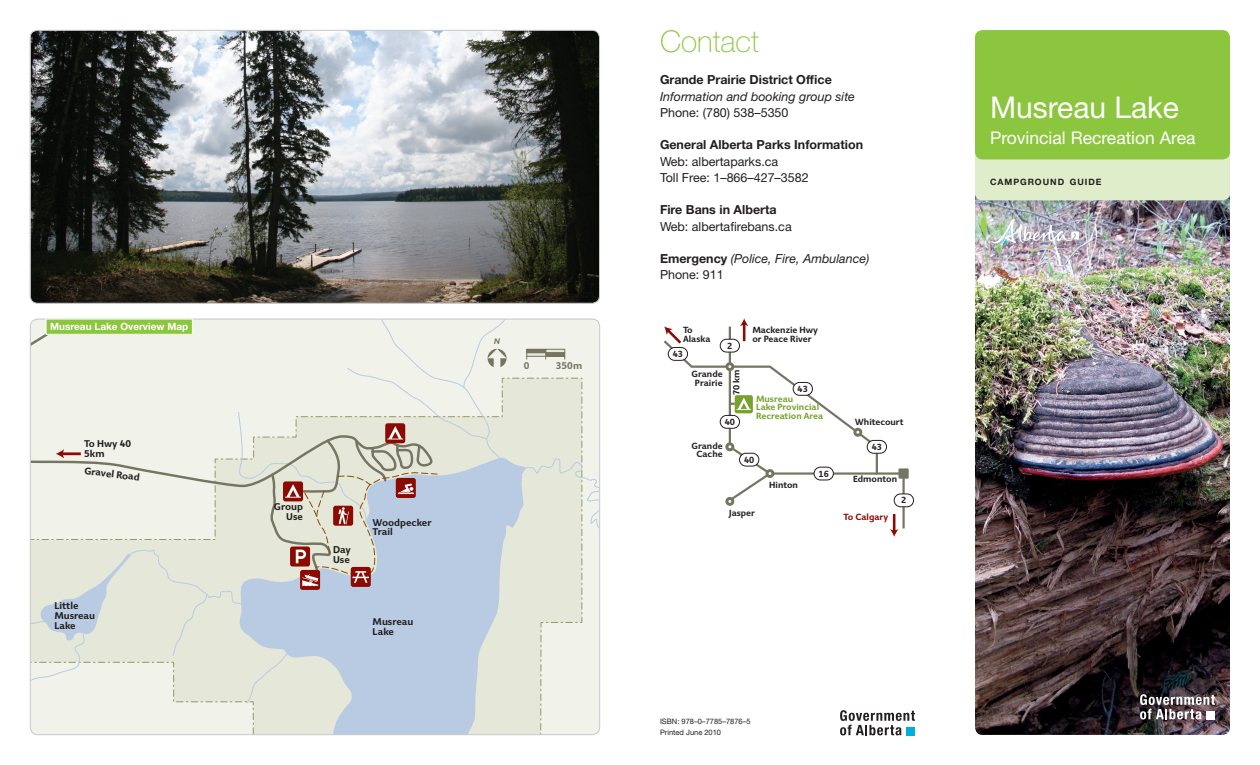
<style>
.page{position:relative;width:1260px;height:765px;background:#fff}
.page>*{position:absolute;margin:0;border:0;box-sizing:border-box;transform-origin:0 0}
.t1{font:30px "Helvetica Neue LT Std";color:#fff}
.t2{font:100 30px "Helvetica Neue LT Std";color:#8bc63e}
.t3{font:17.5px "Helvetica Neue LT Std";color:#fff}
.t4{font:12.5px "Helvetica Neue LT Std";color:#231f20}
.t5{font:700 12.5px "Helvetica Neue LT Std";color:#231f20}
.t6{font:italic 12.5px "Helvetica Neue LT Std";color:#231f20}
.t7{font:700 10px "Helvetica Neue LT Std";color:#fff}
.t8{font:700 9.75px/9.8px "Giacomo Two";color:#211e1e}
.t9{font:700 9.75px "Giacomo Two";color:#767561}
.t10{font:700 8.88px/8.9px "Giacomo Two";color:#231f20;text-align:center}
.t11{font:700 8.88px/8.9px "Giacomo Two";color:#78a22d}
.t12{font:700 8.88px "Giacomo Two";color:#8b0a02}
.t13{font:700 8.75px "Helvetica Neue LT Std";letter-spacing:.115em;color:#231f20}
.t14{font:italic 700 8.12px "Giacomo Two";color:#767561}
.t15{font:7.5px "Helvetica Neue LT Std";color:#231f20}
.s1{font-weight:700;font-style:normal}
</style>
<div class="page">
<img style="left:975px;top:195px;width:255px;height:540px">
<div style="left:975px;top:119px;width:255px;height:81px;background:#dfedcb;border-radius:8px"></div>
<div style="left:975px;top:30px;width:255px;height:129px;background:#8bc63e;border-radius:8px"></div>
<img style="left:991px;top:218px;width:88px;height:27px">
<svg style="left:1140px;top:694px;width:75px;height:25px"></svg>
<svg style="left:840px;top:710px;width:75px;height:25px"></svg>
<div style="left:894px;top:494px;width:20px;height:13px;border:1px solid #231f20;border-radius:6px"></div>
<div style="left:898px;top:468px;width:11px;height:11px;background:#767561"></div>
<svg style="left:664px;top:318px;width:242px;height:219px"></svg>
<svg style="left:510px;top:319px;width:90px;height:416px;background:#edefe8"></svg>
<svg style="left:510px;top:377px;width:73px;height:356px;background:#e8eadd"></svg>
<svg style="left:526px;top:458px;width:72px;height:161px;background:#e6e9dc"></svg>
<svg style="left:510px;top:458px;width:16px;height:275px;background:#dde3da"></svg>
<svg style="left:30px;top:319px;width:480px;height:416px;background:#dce1de"></svg>
<div style="left:545px;top:349px;width:20px;height:4px;border:1px solid #767561"></div>
<div style="left:526px;top:349px;width:20px;height:4px;border:1px solid #767561"></div>
<hr style="left:546px;top:353px;width:19px;height:3px;background:#767561">
<div style="left:545px;top:352px;width:20px;height:5px;border:1px solid #767561"></div>
<hr style="left:527px;top:353px;width:19px;height:3px;background:#e5e8d9">
<div style="left:526px;top:352px;width:20px;height:5px;border:1px solid #767561"></div>
<img style="left:31px;top:30px;width:569px;height:272px">
<div style="left:30px;top:30px;width:570px;height:274px;border:1px solid #c7c8ca;border-radius:8px"></div>
<div style="left:46px;top:319px;width:146px;height:15px;background:#8bc63e"></div>
<div style="left:46px;top:319px;width:147px;height:16px;border:1px solid #fff"></div>
<p class="t7" style="left:50px;top:321px;width:140px">Musreau Lake Overview Map</p>
<p class="t8" style="left:84px;top:439px;width:48px">To Hwy 40<br>5km</p>
<p class="t8" style="left:85px;top:466px;width:57px;rotate:7deg">Gravel Road</p>
<p class="t8" style="left:54px;top:601px;width:42px">Little<br>Musreau<br>Lake</p>
<p class="t8" style="left:274px;top:502px;width:31px;text-align:right">Group<br>Use</p>
<p class="t8" style="left:333px;top:544px;width:19px">Day<br>Use</p>
<p class="t8" style="left:373px;top:517px;width:61px">Woodpecker<br>Trail</p>
<p class="t8" style="left:373px;top:617px;width:42px">Musreau<br>Lake</p>
<p class="t14" style="left:494px;top:337px;width:8px">N</p>
<p class="t9" style="left:524px;top:360px;width:7px">0</p>
<p class="t9" style="left:556px;top:360px;width:28px">350m</p>
<h1 class="t2" style="left:660px;top:24px;width:100px">Contact</h1>
<p class="t5" style="left:660px;top:72px;width:173px">Grande Prairie District Office</p>
<p class="t6" style="left:660px;top:89px;width:197px">Information and booking group site</p>
<p class="t4" style="left:660px;top:105px;width:130px">Phone: (780) 538–5350</p>
<p class="t5" style="left:660px;top:137px;width:205px">General Alberta Parks Information</p>
<p class="t4" style="left:660px;top:154px;width:120px">Web: albertaparks.ca</p>
<p class="t4" style="left:660px;top:170px;width:150px">Toll Free: 1–866–427–3582</p>
<p class="t5" style="left:660px;top:202px;width:118px">Fire Bans in Alberta</p>
<p class="t4" style="left:660px;top:219px;width:133px">Web: albertafirebans.ca</p>
<p class="t6" style="left:660px;top:251px;width:211px"><span class="s1">Emergency</span> (Police, Fire, Ambulance)</p>
<p class="t4" style="left:660px;top:267px;width:65px">Phone: 911</p>
<p class="t10" style="left:683px;top:325px;width:29px;text-align:left">To<br>Alaska</p>
<p class="t10" style="left:673px;top:350px;width:12px">43</p>
<p class="t10" style="left:727px;top:341px;width:7px">2</p>
<p class="t10" style="left:692px;top:370px;width:33px">Grande<br>Prairie</p>
<p class="t10" style="left:732px;top:395px;width:27px;rotate:-90deg">70 km</p>
<p class="t10" style="left:725px;top:417px;width:12px">40</p>
<p class="t10" style="left:752px;top:326px;width:67px;text-align:left">Mackenzie Hwy or Peace River</p>
<p class="t10" style="left:798px;top:384px;width:12px">43</p>
<p class="t11" style="left:756px;top:394px;width:69px">Musreau<br>Lake Provincial<br>Recreation Area</p>
<p class="t10" style="left:692px;top:441px;width:33px">Grande<br>Cache</p>
<p class="t10" style="left:744px;top:455px;width:12px">40</p>
<p class="t10" style="left:729px;top:508px;width:28px">Jasper</p>
<p class="t10" style="left:769px;top:481px;width:30px">Hinton</p>
<p class="t10" style="left:819px;top:469px;width:12px">16</p>
<p class="t10" style="left:855px;top:417px;width:50px">Whitecourt</p>
<p class="t10" style="left:872px;top:442px;width:12px">43</p>
<p class="t10" style="left:853px;top:475px;width:45px">Edmonton</p>
<p class="t12" style="left:844px;top:512px;width:46px">To Calgary</p>
<p class="t10" style="left:901px;top:496px;width:7px">2</p>
<p class="t15" style="left:660px;top:717px;width:92px">ISBN: 978–0–7785–7876–5</p>
<p class="t15" style="left:660px;top:728px;width:63px">Printed June 2010</p>
<p class="t1" style="left:990px;top:90px;width:190px">Musreau Lake</p>
<p class="t3" style="left:990px;top:128px;width:207px">Provincial Recreation Area</p>
<p class="t13" style="left:990px;top:177px;width:113px">CAMPGROUND GUIDE</p>
</div>
